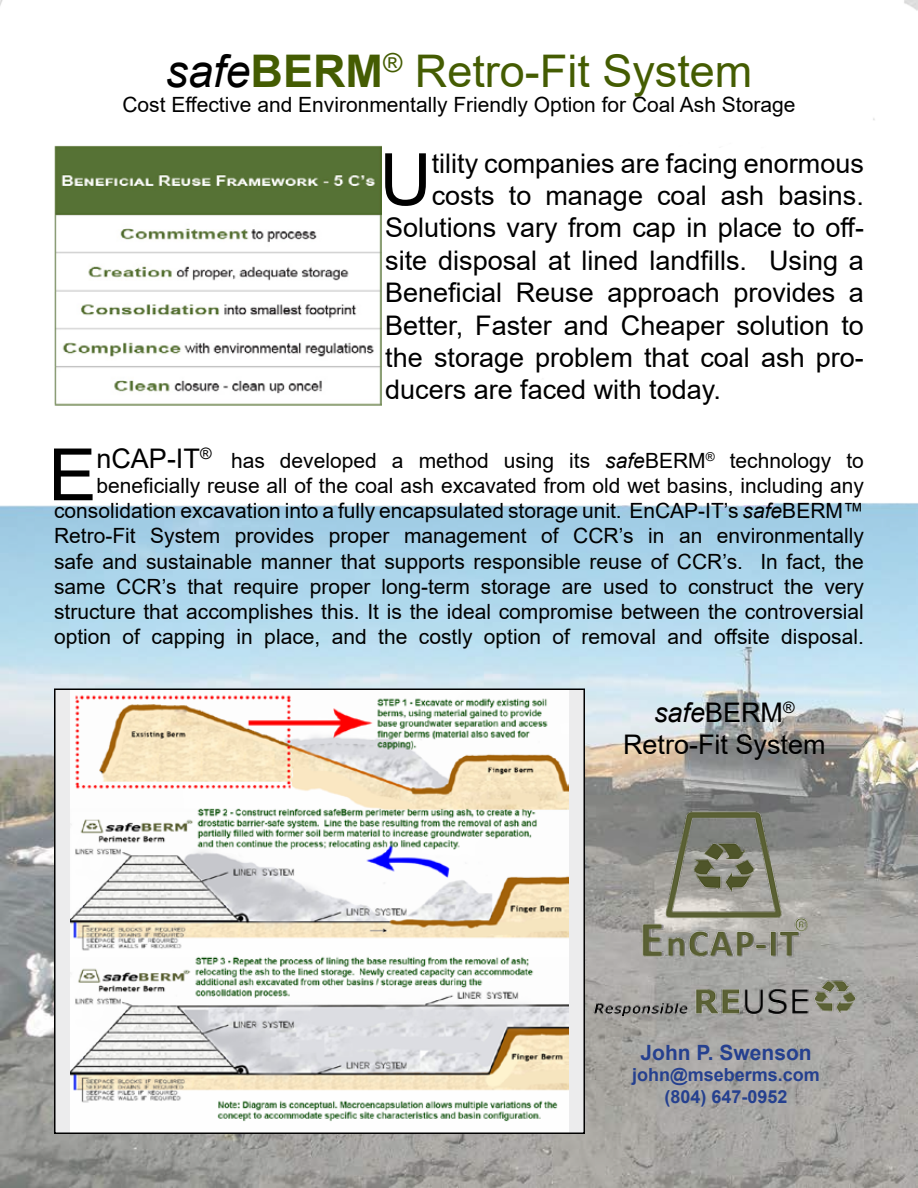
<style>
.page{position:relative;width:918px;height:1188px;background:#fff}
.page>*{position:absolute;margin:0;border:0;box-sizing:border-box;transform-origin:0 0}
.t1{font:72.3px "Arial";color:#000}
.t2{font:45px "Arial";color:#445c02}
.t3{font:27px/32.4px "Arial";color:#000;text-align:center}
.t4{font:21px/25.2px "Arial";color:#000;text-align:right}
.t5{font:700 21px "Arial";color:#25408f}
.t6{font:700 18px/21.6px "Arial";color:#25408f;text-align:center}
.s1{font-style:italic;color:#000}
.s2{font-weight:700}
.s3{font-size:27px}
.s4{font-style:italic}
</style>
<div class="page">
<img style="left:0;top:0;width:918px;height:1188px">
<div style="left:55px;top:689px;width:529px;height:444px;background:#ececed"></div>
<img style="left:71px;top:691px;width:497px;height:440px">
<div style="left:54px;top:688px;width:531px;height:446px;border:2px solid #000"></div>
<img style="left:637px;top:808px;width:174px;height:149px">
<img style="left:54px;top:144px;width:328px;height:264px">
<img style="left:585px;top:974px;width:282px;height:53px">
<h2 class="t2" style="left:166px;top:40px;width:588px"><span class="s1">safe</span><span class="s2">BERM</span><sup>®</sup> Retro-Fit System</h2>
<p class="t4" style="left:122px;top:92px;width:675px">Cost Effective and Environmentally Friendly Option for Coal Ash Storage</p>
<h1 class="t1" style="left:380px;top:130px;width:54px">U</h1>
<p class="t3" style="left:432px;top:147px;width:434px">tility companies are facing enormous</p>
<p class="t3" style="left:432px;top:179px;width:434px">costs to manage coal ash basins.</p>
<p class="t3" style="left:385px;top:212px;width:480px">Solutions vary from cap in place to off-</p>
<p class="t3" style="left:385px;top:244px;width:480px">site disposal at lined landfills. Using a</p>
<p class="t3" style="left:385px;top:276px;width:480px">Beneficial Reuse approach provides a</p>
<p class="t3" style="left:385px;top:309px;width:480px">Better, Faster and Cheaper solution to</p>
<p class="t3" style="left:385px;top:341px;width:480px">the storage problem that coal ash pro-</p>
<p class="t3" style="left:385px;top:374px;width:337px">ducers are faced with today.</p>
<p class="t4" style="left:54px;top:448px;width:811px"><span class="s3">nCAP-IT</span><sup>®</sup> has developed a method using its <span class="s4">safe</span>BERM<sup>®</sup> technology to beneficially reuse all of the coal ash excavated from old wet basins, including any consolidation excavation into a fully encapsulated storage unit. EnCAP-IT’s <span class="s4">safe</span>BERM™ Retro-Fit System provides proper management of CCR’s in an environmentally safe and sustainable manner that supports responsible reuse of CCR’s. In fact, the same CCR’s that require proper long-term storage are used to construct the very structure that accomplishes this. It is the ideal compromise between the controversial option of capping in place, and the costly option of removal and offsite disposal.</p>
<h1 class="t1" style="left:48px;top:425px;width:50px">E</h1>
<p class="t3" style="left:623px;top:696px;width:204px"><span class="s4">safe</span>BERM<sup>®<br></sup>Retro-Fit System</p>
<p class="t5" style="left:641px;top:1038px;width:173px">John P. Swenson</p>
<p class="t6" style="left:632px;top:1064px;width:189px">john@mseberms.com (804) 647-0952</p>
</div>
